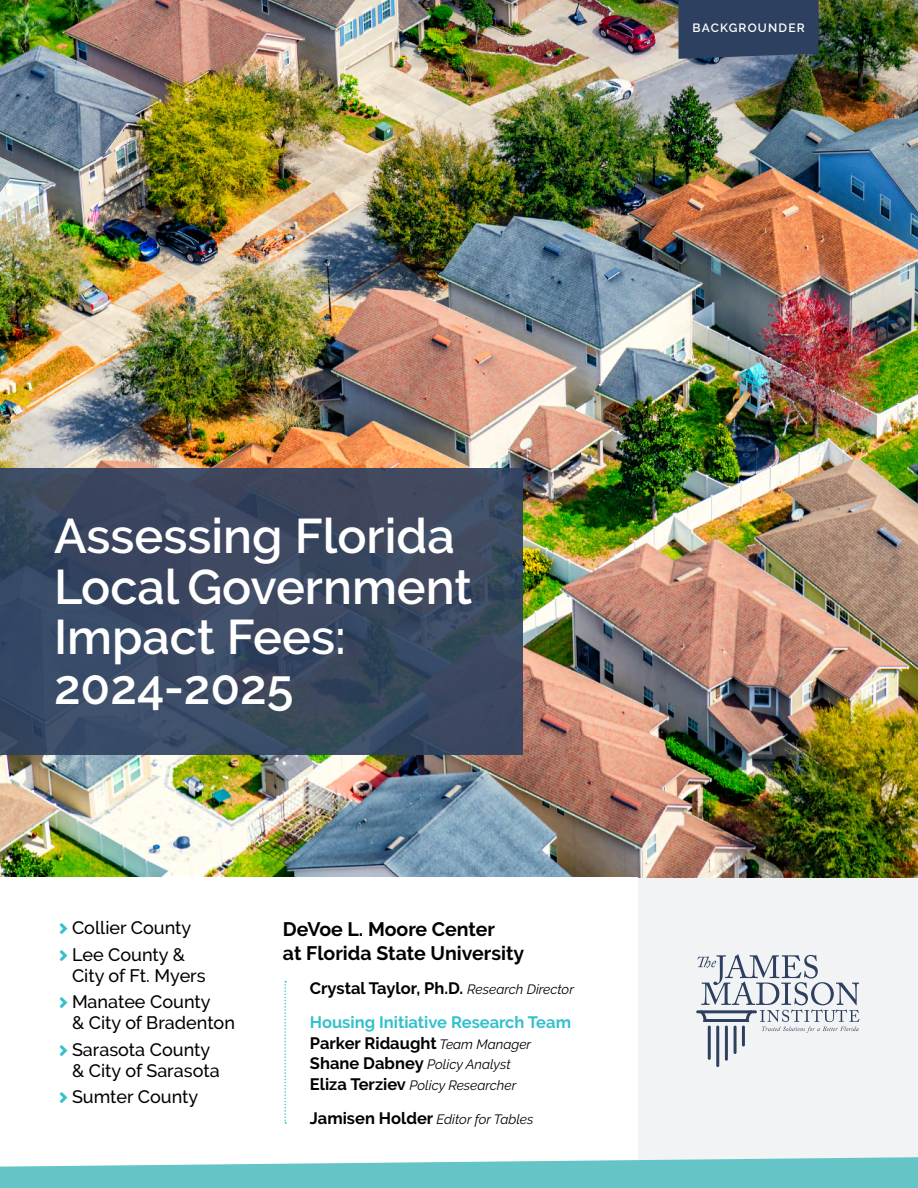
<style>
.page{position:relative;width:918px;height:1188px;background:#fff}
.page>*{position:absolute;margin:0;border:0;box-sizing:border-box;transform-origin:0 0}
.t1{font:600 48.45px/50.4px "Raleway";color:#fff}
.t2{font:700 19.5px/23.7px "Raleway";color:#000}
.t3{font:500 18px/21px "Raleway";color:#000}
.t4{font:700 16.5px "Raleway";color:#000}
.t5{font:700 16.5px "Raleway";color:#34c0cc}
.t6{font:italic 13.5px "Raleway";color:#000}
.t7{font:600 12px "Raleway";letter-spacing:.1em;color:#fff}
.s1{font-weight:400;font-style:italic;font-size:13.5px}
.s2{font-weight:700;font-style:normal;font-size:16.5px}
</style>
<div class="page">
<div style="left:374px;top:878px;width:544px;height:310px;background:#f1f3f4"></div>
<img style="left:0;top:0;width:918px;height:878px">
<div style="left:0;top:878px;width:637px;height:310px;background:#fff"></div>
<svg style="left:0;top:1157px;width:918px;height:31px;background:#7dcdce"></svg>
<div style="left:679px;top:0;width:140px;height:59px;background:#2d405f"></div>
<hr style="left:708px;top:1026px;width:3px;height:34px;background:#2d405f">
<hr style="left:725px;top:1026px;width:3px;height:35px;background:#2d405f">
<hr style="left:734px;top:1026px;width:3px;height:28px;background:#2d405f">
<hr style="left:742px;top:1026px;width:3px;height:20px;background:#2d405f">
<hr style="left:716px;top:1026px;width:3px;height:41px;background:#2d405f">
<hr style="left:696px;top:1010px;width:61px;height:3px;background:#2d405f">
<svg style="left:697px;top:954px;width:163px;height:79px"></svg>
<svg style="left:0;top:469px;width:523px;height:286px;background:#394860"></svg>
<svg style="left:284px;top:981px;width:2px;height:143px"></svg>
<p class="t7" style="left:693px;top:21px;width:114px">BACKGROUNDER</p>
<p class="t1" style="left:54px;top:511px;width:420px">Assessing Florida<br>Local Government<br>Impact Fees:<br>2024-2025</p>
<p class="t3" style="left:72px;top:918px;width:121px">Collier County</p>
<p class="t3" style="left:72px;top:944px;width:135px">Lee County &amp;<br>City of Ft. Myers</p>
<p class="t3" style="left:72px;top:991px;width:164px">Manatee County<br>&amp; City of Bradenton</p>
<p class="t3" style="left:72px;top:1039px;width:149px">Sarasota County &amp; City of Sarasota</p>
<p class="t3" style="left:72px;top:1086px;width:128px">Sumter County</p>
<p class="t2" style="left:283px;top:917px;width:243px">DeVoe L. Moore Center<br>at Florida State University</p>
<p class="t4" style="left:310px;top:979px;width:266px">Crystal Taylor, Ph.D. <span class="s1">Research Director</span></p>
<p class="t5" style="left:310px;top:1013px;width:263px">Housing Initiative Research Team</p>
<p class="t4" style="left:310px;top:1034px;width:223px">Parker Ridaught <span class="s1">Team Manager</span></p>
<p class="t6" style="left:310px;top:1057px;width:202px"><span class="s2">Shane Dabney</span> Policy Analyst</p>
<p class="t6" style="left:310px;top:1078px;width:208px"><span class="s2">Eliza Terziev</span> Policy Researcher</p>
<p class="t6" style="left:310px;top:1112px;width:225px"><span class="s2">Jamisen Holder</span> Editor for Tables</p>
</div>
